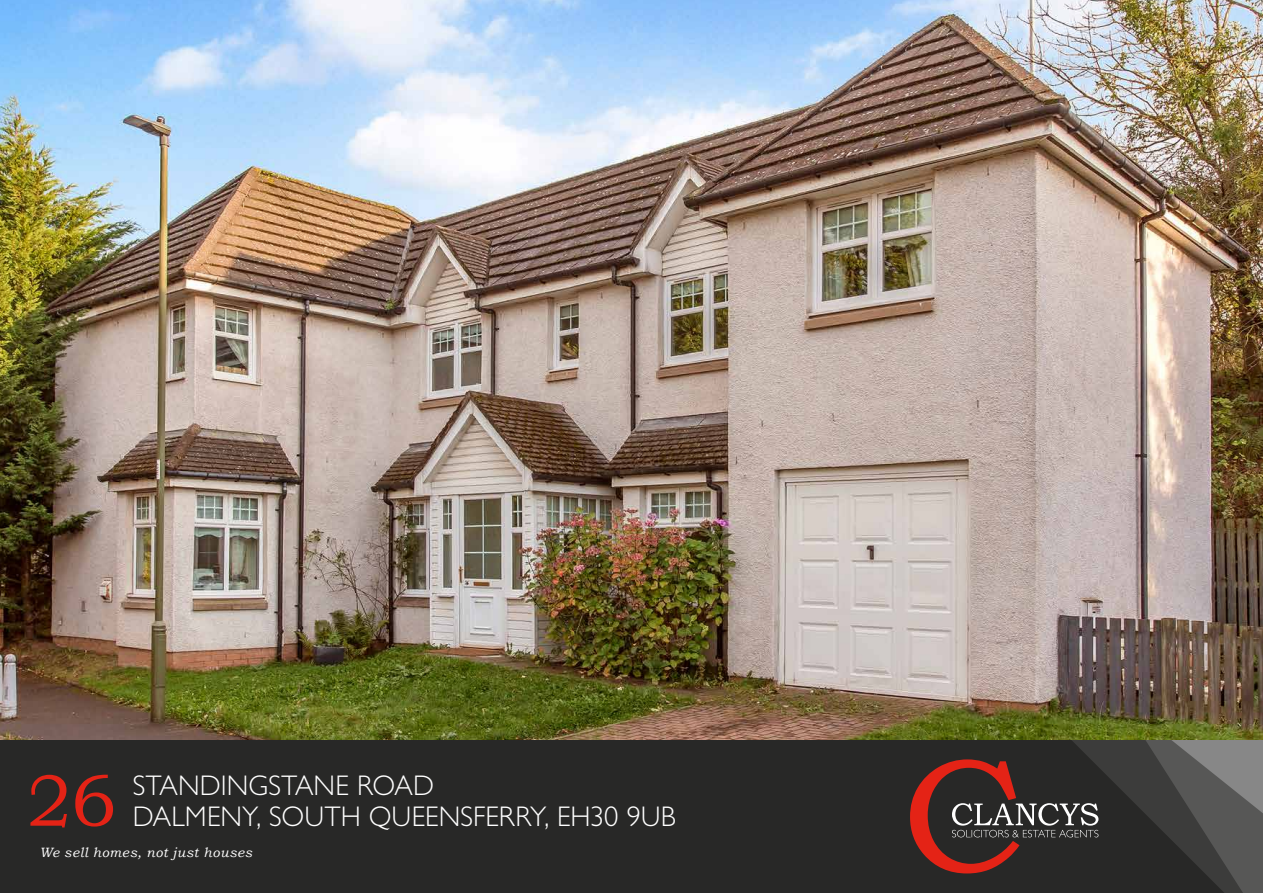
<style>
.page{position:relative;width:1263px;height:893px;background:#fff}
.page>*{position:absolute;margin:0;border:0;box-sizing:border-box;transform-origin:0 0}
.t1{font:73.5px "Bookman Old Style";color:#e42316}
.t2{font:300 28.5px "Gill Sans Nova";color:#fff}
.t3{font:italic 13.5px "Bookman Old Style";letter-spacing:.04em;color:#fff}
</style>
<div class="page">
<div style="left:0;top:740px;width:1263px;height:153px;background:#282827"></div>
<svg style="left:910px;top:740px;width:353px;height:153px"></svg>
<img style="left:0;top:0;width:1263px;height:740px">
<h1 class="t1" style="left:27px;top:753px;width:91px">26</h1>
<p class="t2" style="left:133px;top:768px;width:303px">STANDINGSTANE ROAD</p>
<p class="t2" style="left:133px;top:799px;width:544px">DALMENY, SOUTH QUEENSFERRY, EH30 9UB</p>
<p class="t3" style="left:39px;top:843px;width:214px">We sell homes, not just houses</p>
</div>
